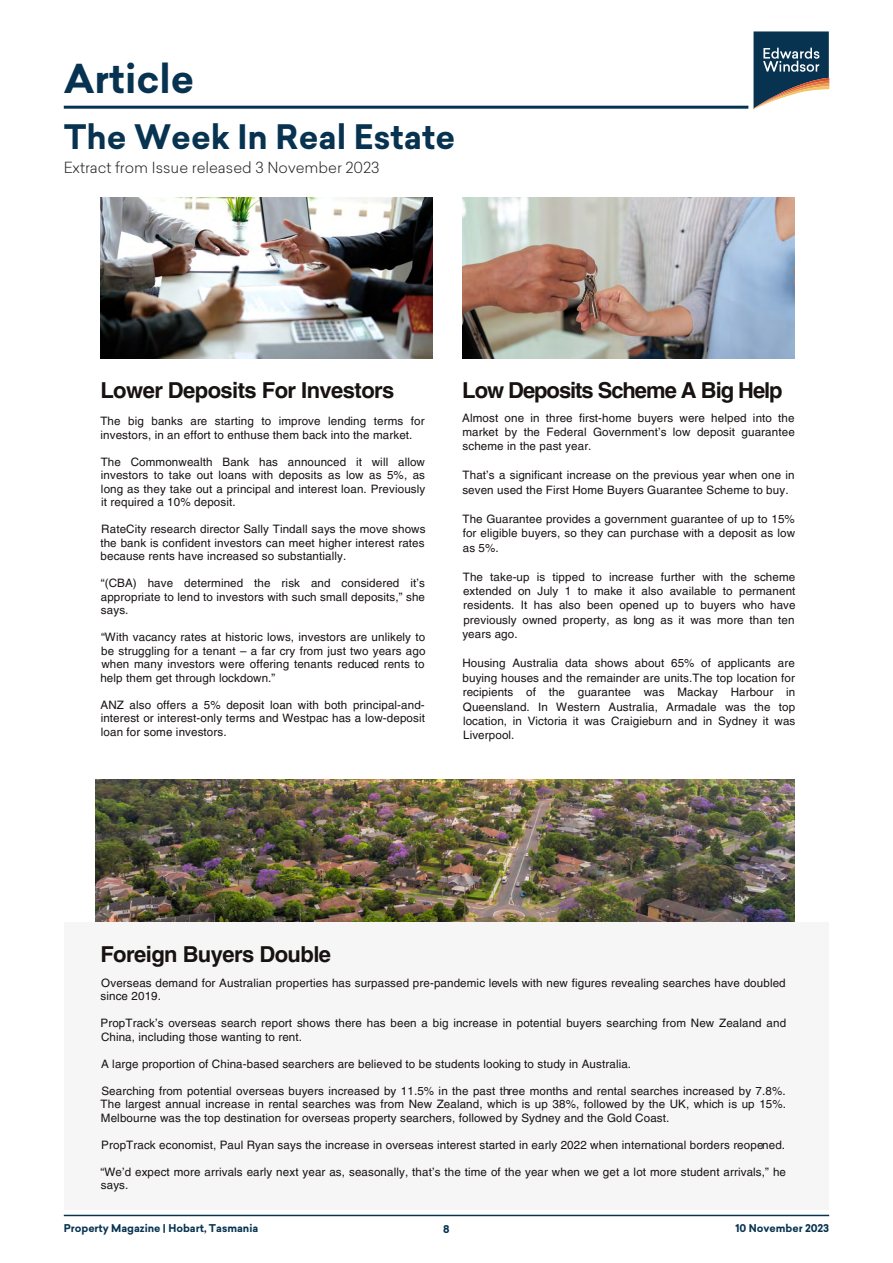
<style>
.page{position:relative;width:893px;height:1263px;background:#fff}
.page>*{position:absolute;margin:0;border:0;box-sizing:border-box;transform-origin:0 0}
.heading_1{font:700 39px "Sailec";color:#073351}
.Address{font:700 33px "Sailec";color:#073351}
.t1{font:700 21.9px "Helvetica LT Pro";letter-spacing:-.025em;color:#181212}
.t2{font:700 21.9px "Helvetica LT Pro";letter-spacing:-.045em;color:#181212}
.body_text{font:300 15px "Sailec";color:#231f20}
.t3{font:11.55px/13.5px "Helvetica LT Pro";letter-spacing:.01em;color:#181212;text-align:justify}
.t4{font:700 10.5px "Sailec";color:#073351}
</style>
<div class="page">
<hr style="left:64px;top:1215px;width:765px;height:1px;background:#073351">
<svg style="left:753px;top:31px;width:76px;height:78px"></svg>
<hr style="left:64px;top:106px;width:684px;height:3px;background:#073351">
<img style="left:100px;top:197px;width:333px;height:161px">
<img style="left:462px;top:197px;width:333px;height:161px">
<img style="left:95px;top:780px;width:700px;height:142px">
<div style="left:64px;top:922px;width:765px;height:288px;background:#f6f6f6"></div>
<p class="heading_1" style="left:64px;top:51px;width:132px">Article</p>
<p class="Address" style="left:64px;top:113px;width:393px">The Week In Real Estate</p>
<p class="body_text" style="left:64px;top:157px;width:317px">Extract from Issue released 3 November 2023</p>
<p class="t1" style="left:100px;top:377px;width:296px">Lower Deposits For Investors</p>
<p class="t3" style="left:100px;top:415px;width:326px">The big banks are starting to improve lending terms for investors, in an effort to enthuse them back into the market.</p>
<p class="t3" style="left:101px;top:455px;width:326px">The Commonwealth Bank has announced it will allow investors to take out loans with deposits as low as 5%, as long as they take out a principal and interest loan. Previously it required a 10% deposit.</p>
<p class="t3" style="left:100px;top:522px;width:327px">RateCity research director Sally Tindall says the move shows the bank is confident investors can meet higher interest rates because rents have increased so substantially.</p>
<p class="t3" style="left:101px;top:576px;width:326px">“(CBA) have determined the risk and considered it’s appropriate to lend to investors with such small deposits,” she says.</p>
<p class="t3" style="left:100px;top:630px;width:327px">“With vacancy rates at historic lows, investors are unlikely to be struggling for a tenant – a far cry from just two years ago when many investors were offering tenants reduced rents to help them get through lockdown.”</p>
<p class="t3" style="left:101px;top:698px;width:326px">ANZ also offers a 5% deposit loan with both principal-and&shy;interest or interest-only terms and Westpac has a low-deposit loan for some investors.</p>
<p class="t2" style="left:462px;top:377px;width:322px">Low Deposits Scheme A Big Help</p>
<p class="t3" style="left:462px;top:410px;width:334px;line-height:14.4px">Almost one in three first-home buyers were helped into the market by the Federal Government’s low deposit guarantee scheme in the past year.</p>
<p class="t3" style="left:462px;top:468px;width:334px;line-height:14.4px">That’s a significant increase on the previous year when one in seven used the First Home Buyers Guarantee Scheme to buy.</p>
<p class="t3" style="left:462px;top:511px;width:334px;line-height:14.4px">The Guarantee provides a government guarantee of up to 15% for eligible buyers, so they can purchase with a deposit as low as 5%.</p>
<p class="t3" style="left:462px;top:569px;width:335px;line-height:14.4px">The take-up is tipped to increase further with the scheme extended on July 1 to make it also available to permanent residents. It has also been opened up to buyers who have previously owned property, as long as it was more than ten years ago.</p>
<p class="t3" style="left:462px;top:656px;width:334px;line-height:14.4px">Housing Australia data shows about 65% of applicants are buying houses and the remainder are units.The top location for recipients of the guarantee was Mackay Harbour in Queensland. In Western Australia, Armadale was the top location, in Victoria it was Craigieburn and in Sydney it was Liverpool.</p>
<p class="t1" style="left:100px;top:941px;width:232px">Foreign Buyers Double</p>
<p class="t3" style="left:101px;top:976px;width:687px">Overseas demand for Australian properties has surpassed pre-pandemic levels with new figures revealing searches have doubled since 2019.</p>
<p class="t3" style="left:101px;top:1016px;width:687px">PropTrack’s overseas search report shows there has been a big increase in potential buyers searching from New Zealand and<br>China, including those wanting to rent.</p>
<p class="t3" style="left:101px;top:1057px;width:532px">A large proportion of China-based searchers are believed to be students looking to study in Australia.</p>
<p class="t3" style="left:101px;top:1084px;width:687px">Searching from potential overseas buyers increased by 11.5% in the past three months and rental searches increased by 7.8%.<br>The largest annual increase in rental searches was from New Zealand, which is up 38%, followed by the UK, which is up 15%.<br>Melbourne was the top destination for overseas property searchers, followed by Sydney and the Gold Coast.</p>
<p class="t3" style="left:101px;top:1138px;width:685px">PropTrack economist, Paul Ryan says the increase in overseas interest started in early 2022 when international borders reopened.</p>
<p class="t3" style="left:100px;top:1165px;width:687px">“We’d expect more arrivals early next year as, seasonally, that’s the time of the year when we get a lot more student arrivals,” he says.</p>
<p class="t4" style="left:64px;top:1220px;width:196px">Property Magazine | Hobart, Tasmania</p>
<p class="t4" style="left:443px;top:1221px;width:8px">8</p>
<p class="t4" style="left:735px;top:1220px;width:95px">10 November 2023</p>
</div>
